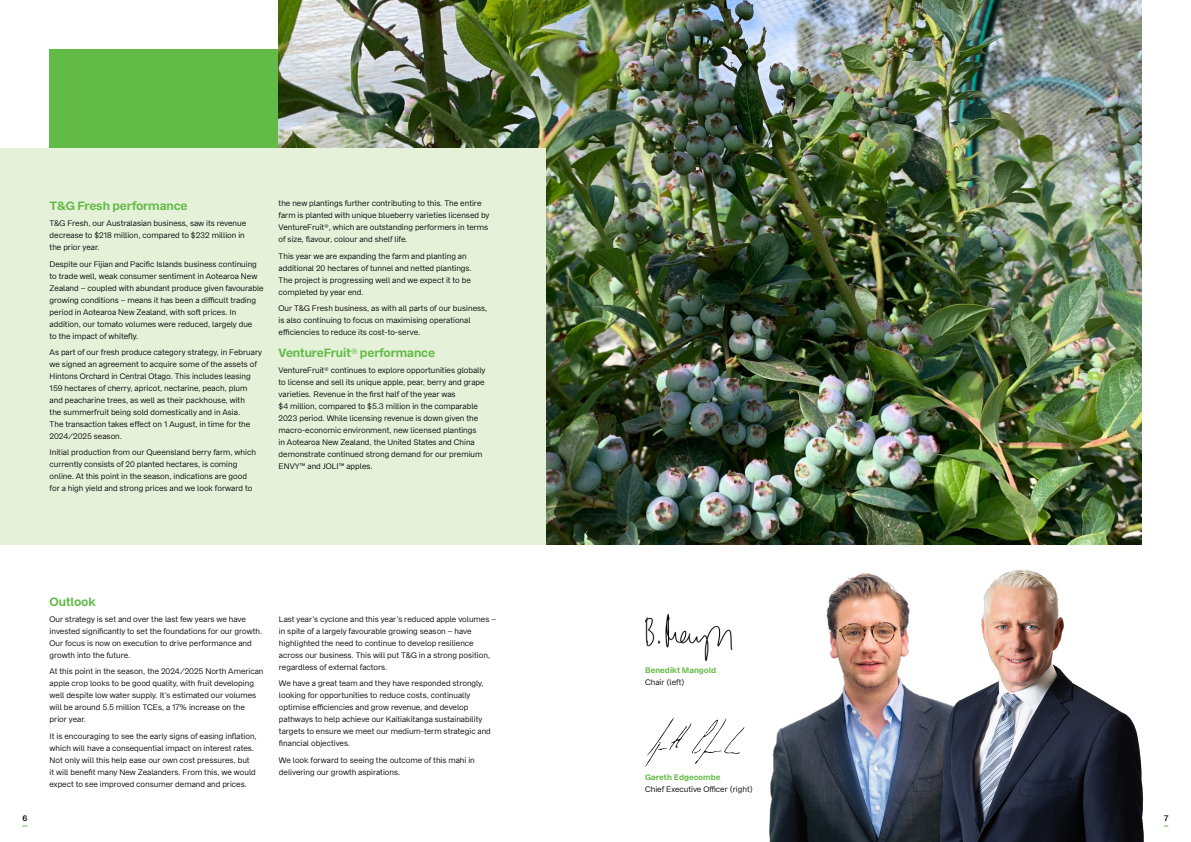
<style>
.page{position:relative;width:1191px;height:842px;background:#fff}
.page>*{position:absolute;margin:0;border:0;box-sizing:border-box;transform-origin:0 0}
.t1{font:700 12px "Bay Wa Sans App";letter-spacing:-.01em;color:#62bb46}
.t2{font:8px/12px "Bay Wa Sans App";color:#000}
.t3{font:700 8px "Bay Wa Sans App";color:#62bb46}
.t4{font:600 8px "Bay Wa Sans App";color:#000}
</style>
<div class="page">
<div style="left:50px;top:50px;width:446px;height:149px;background:#62bb46"></div>
<img style="left:279px;top:0;width:862px;height:545px">
<img style="left:769px;top:573px;width:169px;height:269px">
<img style="left:938px;top:570px;width:206px;height:272px">
<img style="left:645px;top:613px;width:88px;height:49px">
<svg style="left:645px;top:717px;width:99px;height:50px"></svg>
<div style="left:0;top:149px;width:546px;height:396px;background:#e5f1d9"></div>
<h1 class="t1" style="left:50px;top:198px;width:139px">T&amp;G Fresh performance</h1>
<p class="t2" style="left:50px;top:218px;width:198px">T&amp;G Fresh, our Australasian business, saw its revenue decrease to $218 million, compared to $232 million in the prior year.</p>
<p class="t2" style="left:50px;top:258px;width:215px">Despite our Fijian and Pacific Islands business continuing to trade well, weak consumer sentiment in Aotearoa New Zealand – coupled with abundant produce given favourable growing conditions – means it has been a difficult trading period in Aotearoa New Zealand, with soft prices. In addition, our tomato volumes were reduced, largely due<br>to the impact of whitefly.</p>
<p class="t2" style="left:50px;top:346px;width:214px">As part of our fresh produce category strategy, in February we signed an agreement to acquire some of the assets of Hintons Orchard in Central Otago. This includes leasing 159 hectares of cherry, apricot, nectarine, peach, plum and peacharine trees, as well as their packhouse, with<br>the summerfruit being sold domestically and in Asia.<br>The transaction takes effect on 1 August, in time for the 2024/2025 season.</p>
<p class="t2" style="left:50px;top:446px;width:208px">Initial production from our Queensland berry farm, which currently consists of 20 planted hectares, is coming online. At this point in the season, indications are good for a high yield and strong prices and we look forward to</p>
<p class="t2" style="left:279px;top:198px;width:212px">the new plantings further contributing to this. The entire farm is planted with unique blueberry varieties licensed by VentureFruit®, which are outstanding performers in terms of size, flavour, colour and shelf life.</p>
<p class="t2" style="left:279px;top:250px;width:195px">This year we are expanding the farm and planting an additional 20 hectares of tunnel and netted plantings.<br>The project is progressing well and we expect it to be completed by year end.</p>
<p class="t2" style="left:279px;top:302px;width:210px">Our T&amp;G Fresh business, as with all parts of our business, is also continuing to focus on maximising operational efficiencies to reduce its cost-to-serve.</p>
<h1 class="t1" style="left:279px;top:345px;width:158px">VentureFruit® performance</h1>
<p class="t2" style="left:279px;top:365px;width:208px">VentureFruit® continues to explore opportunities globally to license and sell its unique apple, pear, berry and grape varieties. Revenue in the first half of the year was<br>$4 million, compared to $5.3 million in the comparable 2023 period. While licensing revenue is down given the macro-economic environment, new licensed plantings<br>in Aotearoa New Zealand, the United States and China demonstrate continued strong demand for our premium ENVY™ and JOLI™ apples.</p>
<h1 class="t1" style="left:50px;top:594px;width:48px">Outlook</h1>
<p class="t2" style="left:50px;top:613px;width:214px">Our strategy is set and over the last few years we have invested significantly to set the foundations for our growth.<br>Our focus is now on execution to drive performance and growth into the future.</p>
<p class="t2" style="left:50px;top:665px;width:215px">At this point in the season, the 2024/2025 North American apple crop looks to be good quality, with fruit developing well despite low water supply. It’s estimated our volumes will be around 5.5 million TCEs, a 17% increase on the prior year.</p>
<p class="t2" style="left:50px;top:730px;width:209px">It is encouraging to see the early signs of easing inflation, which will have a consequential impact on interest rates.<br>Not only will this help ease our own cost pressures, but<br>it will benefit many New Zealanders. From this, we would expect to see improved consumer demand and prices.</p>
<p class="t2" style="left:279px;top:613px;width:219px">Last year’s cyclone and this year’s reduced apple volumes – in spite of a largely favourable growing season – have highlighted the need to continue to develop resilience across our business. This will put T&amp;G in a strong position, regardless of external factors.</p>
<p class="t2" style="left:279px;top:677px;width:213px">We have a great team and they have responded strongly, looking for opportunities to reduce costs, continually optimise efficiencies and grow revenue, and develop pathways to help achieve our Kaitiakitanga sustainability targets to ensure we meet our medium-term strategic and financial objectives.</p>
<p class="t2" style="left:279px;top:754px;width:197px">We look forward to seeing the outcome of this mahi in delivering our growth aspirations.</p>
<p class="t3" style="left:645px;top:665px;width:73px">Benedikt Mangold</p>
<p class="t2" style="left:645px;top:676px;width:41px">Chair (left)</p>
<p class="t3" style="left:645px;top:773px;width:77px">Gareth Edgecombe</p>
<p class="t2" style="left:645px;top:784px;width:109px">Chief Executive Officer (right)</p>
<p class="t4" style="left:22px;top:813px;width:6px">6</p>
<p class="t4" style="left:1164px;top:813px;width:6px">7</p>
</div>
